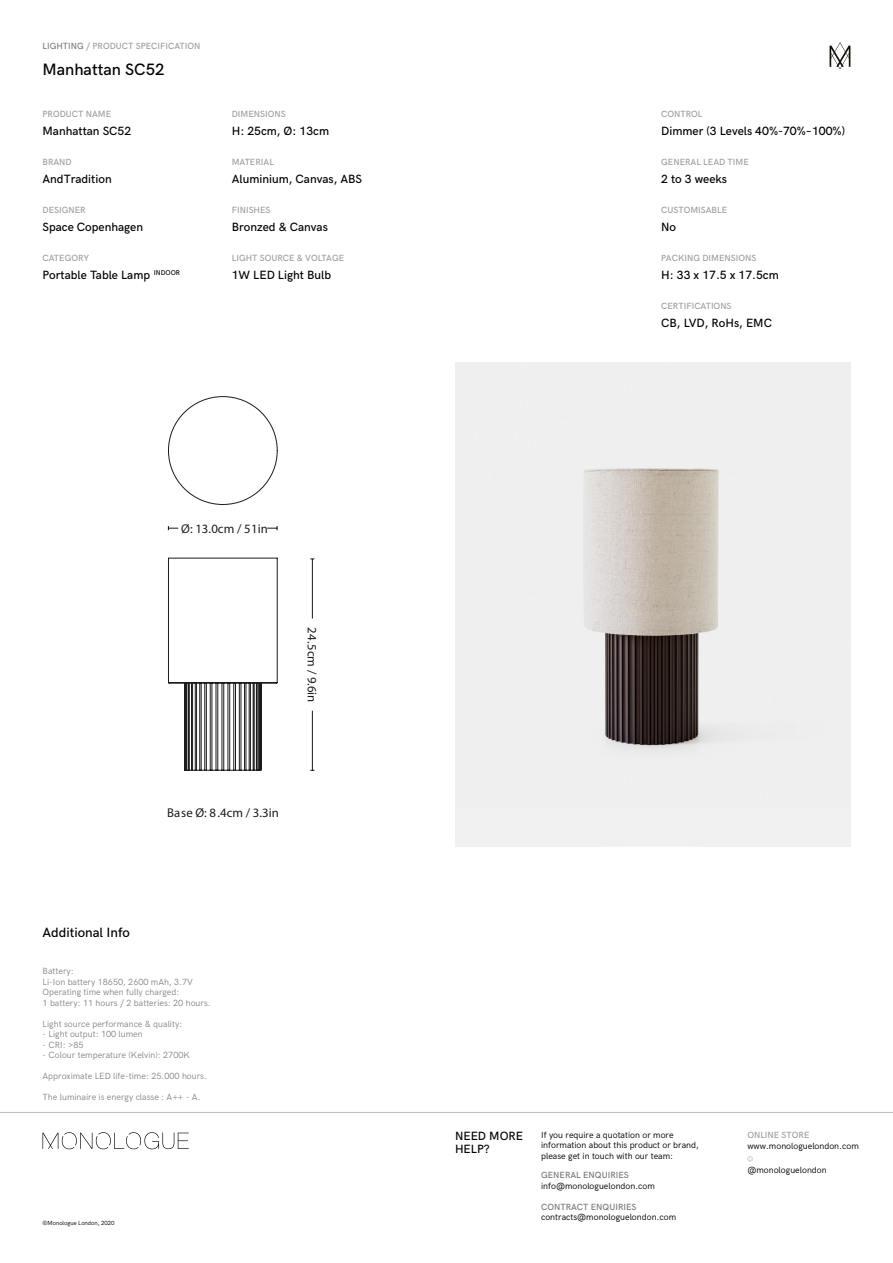
<style>
.page{position:relative;width:893px;height:1263px;background:#fff}
.page>*{position:absolute;margin:0;border:0;box-sizing:border-box;transform-origin:0 0}
.t1{font:500 16.5px "HK Grotesk";color:#000}
.t2{font:500 13.5px "HK Grotesk";color:#000}
.t3{font:12.75px "Myriad Pro";color:#1c1c1c}
.t4{font:500 12px/13.5px "HK Grotesk";color:#000}
.t5{font:9px/10.5px "HK Grotesk";color:#878787}
.t6{font:9px/10.5px "HK Grotesk";color:#000}
.t7{font:500 9px "HK Grotesk";color:#9d9d9c}
.t8{font:500 9px "HK Grotesk";color:#757777}
.t9{font:6px "HK Grotesk";color:#000}
.s1{color:#7c7b7b}
</style>
<div class="page">
<svg style="left:747px;top:1156px;width:6px;height:5px"></svg>
<hr style="left:0;top:1112px;width:893px;height:1px;background:#bcbcbc">
<svg style="left:43px;top:1132px;width:146px;height:17px"></svg>
<svg style="left:830px;top:42px;width:20px;height:27px"></svg>
<img style="left:455px;top:363px;width:395px;height:483px">
<hr style="left:312px;top:559px;width:1px;height:59px;background:#1c1c1c">
<hr style="left:312px;top:711px;width:1px;height:59px;background:#1c1c1c">
<svg style="left:168px;top:396px;width:110px;height:375px"></svg>
<p class="t7" style="left:43px;top:39px;width:159px"><span class="s1">LIGHTING</span> / PRODUCT SPECIFICATION</p>
<h1 class="t1" style="left:43px;top:57px;width:124px">Manhattan SC52</h1>
<p class="t7" style="left:43px;top:107px;width:70px">PRODUCT NAME</p>
<p class="t7" style="left:232px;top:107px;width:55px">DIMENSIONS</p>
<p class="t7" style="left:661px;top:107px;width:43px">CONTROL</p>
<h3 class="t4" style="left:43px;top:123px;width:90px">Manhattan SC52</h3>
<h3 class="t4" style="left:232px;top:123px;width:99px">H: 25cm, Ø: 13cm</h3>
<h3 class="t4" style="left:661px;top:123px;width:185px">Dimmer (3 Levels 40%-70%–100%)</h3>
<p class="t7" style="left:43px;top:155px;width:31px">BRAND</p>
<p class="t7" style="left:232px;top:155px;width:44px">MATERIAL</p>
<p class="t7" style="left:661px;top:155px;width:89px">GENERAL LEAD TIME</p>
<h3 class="t4" style="left:43px;top:171px;width:71px">AndTradition</h3>
<h3 class="t4" style="left:232px;top:171px;width:132px">Aluminium, Canvas, ABS</h3>
<h3 class="t4" style="left:661px;top:171px;width:67px">2 to 3 weeks</h3>
<p class="t7" style="left:43px;top:203px;width:45px">DESIGNER</p>
<p class="t7" style="left:232px;top:203px;width:40px">FINISHES</p>
<p class="t7" style="left:661px;top:203px;width:67px">CUSTOMISABLE</p>
<h3 class="t4" style="left:43px;top:219px;width:102px">Space Copenhagen</h3>
<h3 class="t4" style="left:232px;top:219px;width:98px">Bronzed &amp; Canvas</h3>
<h3 class="t4" style="left:661px;top:219px;width:16px">No</h3>
<p class="t7" style="left:43px;top:251px;width:48px">CATEGORY</p>
<p class="t7" style="left:232px;top:251px;width:114px">LIGHT SOURCE &amp; VOLTAGE</p>
<p class="t7" style="left:661px;top:251px;width:97px">PACKING DIMENSIONS</p>
<h3 class="t4" style="left:43px;top:267px;width:139px">Portable Table Lamp <sup>INDOOR</sup></h3>
<h3 class="t4" style="left:232px;top:267px;width:101px">1W LED Light Bulb</h3>
<h3 class="t3" style="left:181px;top:520px;width:88px">Ø: 13.0cm / 51in</h3>
<h3 class="t3" style="left:320px;top:627px;width:76px;rotate:90deg">24.5cm / 9.6in</h3>
<h3 class="t3" style="left:167px;top:804px;width:113px">Base Ø: 8.4cm / 3.3in</h3>
<h2 class="t2" style="left:43px;top:923px;width:89px">Additional Info</h2>
<p class="t5" style="left:43px;top:965px;width:170px">Battery:<br>Li-Ion battery 18650, 2600 mAh, 3.7V<br>Operating time when fully charged:<br>1 battery: 11 hours / 2 batteries: 20 hours.</p>
<p class="t5" style="left:43px;top:1018px;width:141px">Light source performance &amp; quality:</p>
<p class="t5" style="left:43px;top:1028px;width:102px">- Light output: 100 lumen</p>
<p class="t5" style="left:43px;top:1039px;width:43px">- CRI: &gt;85</p>
<p class="t5" style="left:43px;top:1049px;width:149px">- Colour temperature (Kelvin): 2700K</p>
<p class="t5" style="left:43px;top:1070px;width:166px">Approximate LED life-time: 25.000 hours.</p>
<p class="t5" style="left:43px;top:1091px;width:160px">The luminaire is energy classe : A++ - A.</p>
<p class="t9" style="left:43px;top:1218px;width:74px">©Monologue London, 2020</p>
<h3 class="t4" style="left:661px;top:267px;width:119px">H: 33 x 17.5 x 17.5cm</h3>
<p class="t7" style="left:661px;top:299px;width:72px">CERTIFICATIONS</p>
<h3 class="t4" style="left:661px;top:315px;width:112px">CB, LVD, RoHs, EMC</h3>
<p class="t6" style="left:541px;top:1128px;width:134px">If you require a quotation or more</p>
<p class="t7" style="left:747px;top:1128px;width:64px">ONLINE STORE</p>
<p class="t6" style="left:541px;top:1139px;width:159px">information about this product or brand, please get in touch with our team:</p>
<h3 class="t4" style="left:455px;top:1128px;width:70px">NEED MORE<br>HELP?</h3>
<p class="t6" style="left:747px;top:1140px;width:113px">www.monologuelondon.com</p>
<p class="t6" style="left:747px;top:1164px;width:81px">@monologuelondon</p>
<p class="t8" style="left:541px;top:1200px;width:97px">CONTRACT ENQUIRIES</p>
<p class="t6" style="left:541px;top:1211px;width:137px">contracts@monologuelondon.com</p>
<p class="t8" style="left:541px;top:1168px;width:89px">GENERAL ENQUIRIES</p>
<p class="t6" style="left:541px;top:1180px;width:115px">info@monologuelondon.com</p>
</div>
